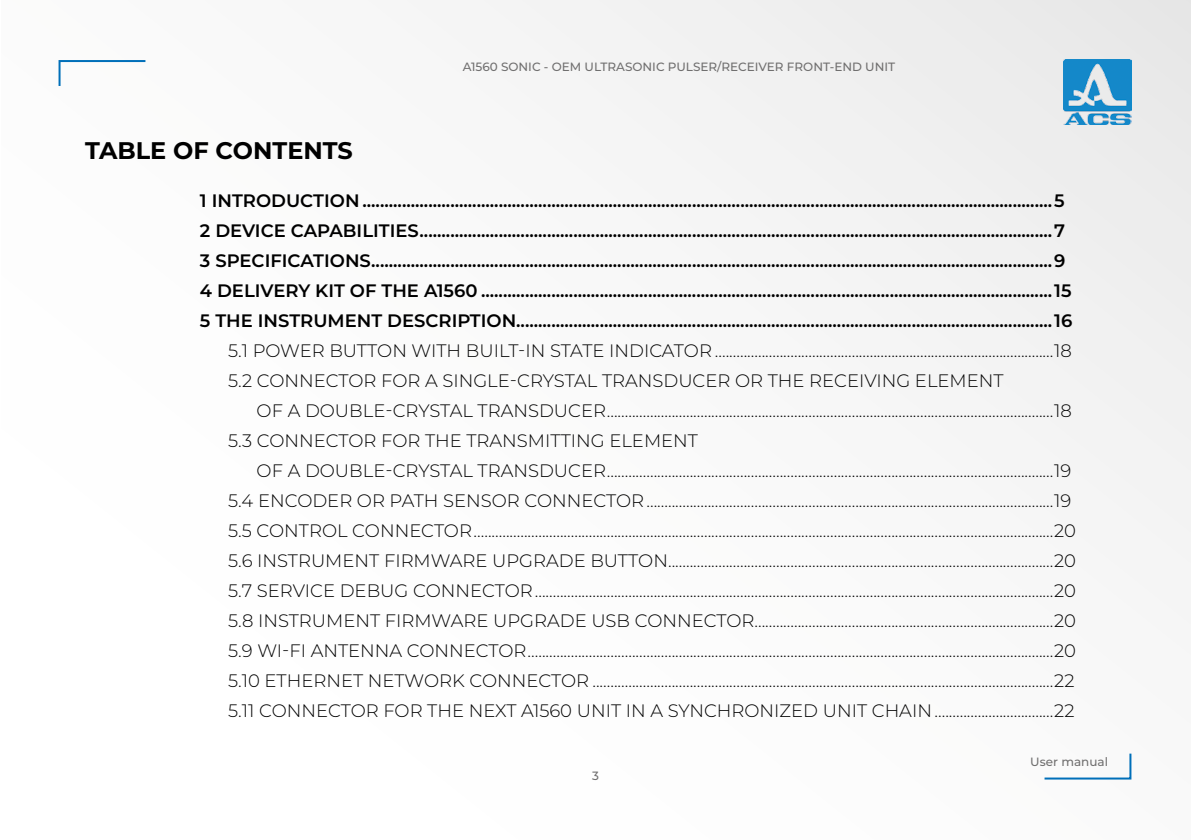
<style>
.page{position:relative;width:1191px;height:840px;background:#fff}
.page>*{position:absolute;margin:0;border:0;box-sizing:border-box;transform-origin:0 0}
.t1{font:700 24px "Montserrat";color:#000}
.t2{font:300 18px/30px "Montserrat";color:#000}
.t3{font:600 18px/30px "Montserrat";color:#000}
.t4{font:500 12px "Montserrat";color:#706f6f}
</style>
<div class="page">
<div style="left:0;top:0;width:1191px;height:839px;background:#fafafa"></div>
<svg style="left:1044px;top:753px;width:88px;height:27px"></svg>
<svg style="left:58px;top:60px;width:88px;height:26px"></svg>
<img style="left:1063px;top:60px;width:68px;height:64px">
<hr style="left:0;top:0;width:1px;height:839px;background:#fff">
<p class="t4" style="left:463px;top:59px;width:434px">A1560 SONIC - OEM ULTRASONIC PULSER/RECEIVER FRONT-END UNIT</p>
<h1 class="t1" style="left:85px;top:133px;width:269px">TABLE OF CONTENTS</h1>
<p class="t3" style="left:200px;top:184px;width:874px">1 INTRODUCTION .............................................................................................................................................................5<br>2 DEVICE CAPABILITIES................................................................................................................................................7<br>3 SPECIFICATIONS...........................................................................................................................................................9<br>4 DELIVERY KIT OF THE A1560 ..................................................................................................................................15<br>5 THE INSTRUMENT DESCRIPTION..........................................................................................................................16</p>
<p class="t2" style="left:228px;top:334px;width:845px">5.1 POWER BUTTON WITH BUILT-IN STATE INDICATOR ..............................................................................................18<br>5.2 CONNECTOR FOR A SINGLE-CRYSTAL TRANSDUCER OR THE RECEIVING ELEMENT</p>
<p class="t2" style="left:228px;top:394px;width:845px;text-indent:28px">OF A DOUBLE-CRYSTAL TRANSDUCER............................................................................................................................18<br>5.3 CONNECTOR FOR THE TRANSMITTING ELEMENT</p>
<p class="t2" style="left:228px;top:454px;width:849px;text-indent:28px">OF A DOUBLE-CRYSTAL TRANSDUCER............................................................................................................................19<br>5.4 ENCODER OR PATH SENSOR CONNECTOR.................................................................................................................19<br>5.5 CONTROL CONNECTOR.................................................................................................................................................................20<br>5.6 INSTRUMENT FIRMWARE UPGRADE BUTTON...........................................................................................................20<br>5.7 SERVICE DEBUG CONNECTOR................................................................................................................................................20<br>5.8 INSTRUMENT FIRMWARE UPGRADE USB CONNECTOR...................................................................................20<br>5.9 WI-FI ANTENNA CONNECTOR..................................................................................................................................................20<br>5.10 ETHERNET NETWORK CONNECTOR ................................................................................................................................22<br>5.11 CONNECTOR FOR THE NEXT A1560 UNIT IN A SYNCHRONIZED UNIT CHAIN .................................22</p>
<p class="t4" style="left:592px;top:766px;width:8px">3</p>
<p class="t4" style="left:1030px;top:753px;width:79px">User manual</p>
</div>
